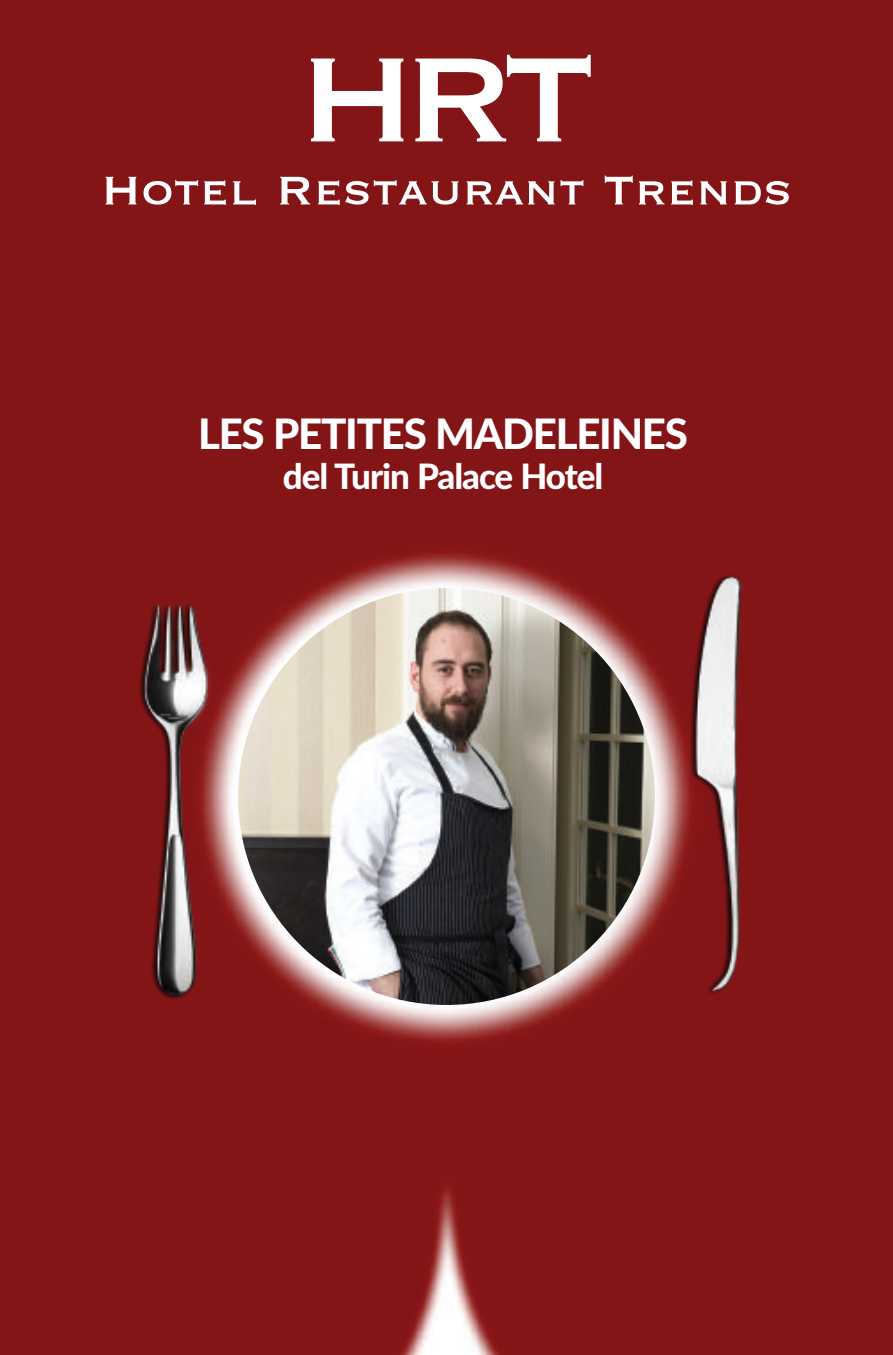
<style>
.page{position:relative;width:893px;height:1355px;background:#fff}
.page>*{position:absolute;margin:0;border:0;box-sizing:border-box;transform-origin:0 0}
.t1{font:157.5px "Copperplate";color:#fff}
.t2{font:52.5px "Copperplate";color:#fff}
.t3{font:800 42px "Lato";letter-spacing:-.03em;color:#fff}
.t4{font:800 35px "Lato";letter-spacing:-.04em;color:#fff}
</style>
<div class="page">
<div style="left:0;top:0;width:893px;height:1354px;background:#841517"></div>
<img style="left:238px;top:588px;width:417px;height:416px;border-radius:50%">
<img style="left:678px;top:554px;width:81px;height:452px">
<img style="left:130px;top:554px;width:98px;height:452px">
<h1 class="t1" style="left:296px;top:-4px;width:302px">HRT</h1>
<p class="t2" style="left:101px;top:156px;width:693px">Hotel Restaurant Trends</p>
<p class="t3" style="left:198px;top:410px;width:491px">LES PETITES MADELEINES</p>
<p class="t4" style="left:283px;top:456px;width:322px">DEL TURIN PALACE HOTEL</p>
</div>
